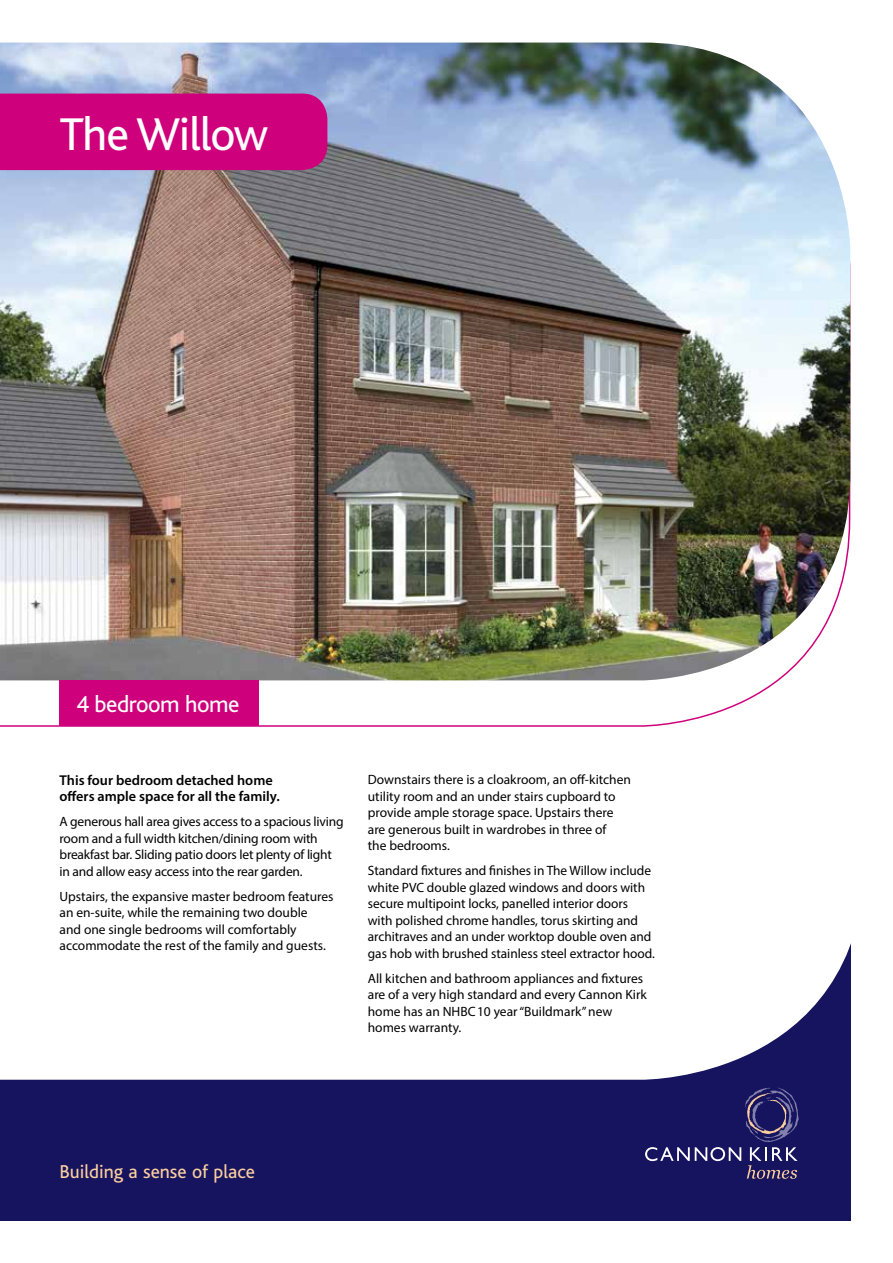
<style>
.page{position:relative;width:893px;height:1263px;background:#fff}
.page>*{position:absolute;margin:0;border:0;box-sizing:border-box;transform-origin:0 0}
.t1{font:48px "Bliss";letter-spacing:-.02em;color:#fff}
.t2{font:24px "Bliss";letter-spacing:-.02em;color:#fff}
.t3{font:19.5px "Bliss";color:#fdcf9e}
.t4{font:600 14.25px/16.5px "Myriad Pro";color:#000}
.t5{font:13.5px/16.5px "Myriad Pro";color:#000}
</style>
<div class="page">
<div style="left:0;top:421px;width:850px;height:799px;background:#16145f"></div>
<div style="left:0;top:727px;width:851px;height:360px;background:#fff"></div>
<svg style="left:0;top:247px;width:851px;height:480px;background:#fcf4f8"></svg>
<svg style="left:645px;top:1088px;width:154px;height:91px"></svg>
<img style="left:0;top:43px;width:850px;height:637px">
<div style="left:0;top:94px;width:327px;height:76px;background:#cf007b"></div>
<div style="left:60px;top:680px;width:199px;height:46px;background:#cf007b"></div>
<h1 class="t1" style="left:60px;top:109px;width:210px">The Willow</h1>
<h2 class="t2" style="left:77px;top:691px;width:164px">4 bedroom home</h2>
<p class="t4" style="left:60px;top:771px;width:222px">This four bedroom detached home offers ample space for all the family.</p>
<p class="t5" style="left:60px;top:813px;width:286px">A generous hall area gives access to a spacious living room and a full width kitchen/dining room with breakfast bar. Sliding patio doors let plenty of light in and allow easy access into the rear garden.</p>
<p class="t5" style="left:60px;top:888px;width:275px">Upstairs, the expansive master bedroom features an en-suite, while the remaining two double<br>and one single bedrooms will comfortably accommodate the rest of the family and guests.</p>
<p class="t5" style="left:368px;top:771px;width:265px">Downstairs there is a cloakroom, an off-kitchen utility room and an under stairs cupboard to provide ample storage space. Upstairs there are generous built in wardrobes in three of<br>the bedrooms.</p>
<p class="t5" style="left:368px;top:862px;width:289px">Standard fixtures and finishes in The Willow include white PVC double glazed windows and doors with secure multipoint locks, panelled interior doors with polished chrome handles, torus skirting and architraves and an under worktop double oven and gas hob with brushed stainless steel extractor hood.</p>
<p class="t5" style="left:368px;top:970px;width:281px">All kitchen and bathroom appliances and fixtures are of a very high standard and every Cannon Kirk home has an NHBC 10 year “Buildmark” new homes warranty.</p>
<h3 class="t3" style="left:60px;top:1162px;width:197px">Building a sense of place</h3>
</div>
